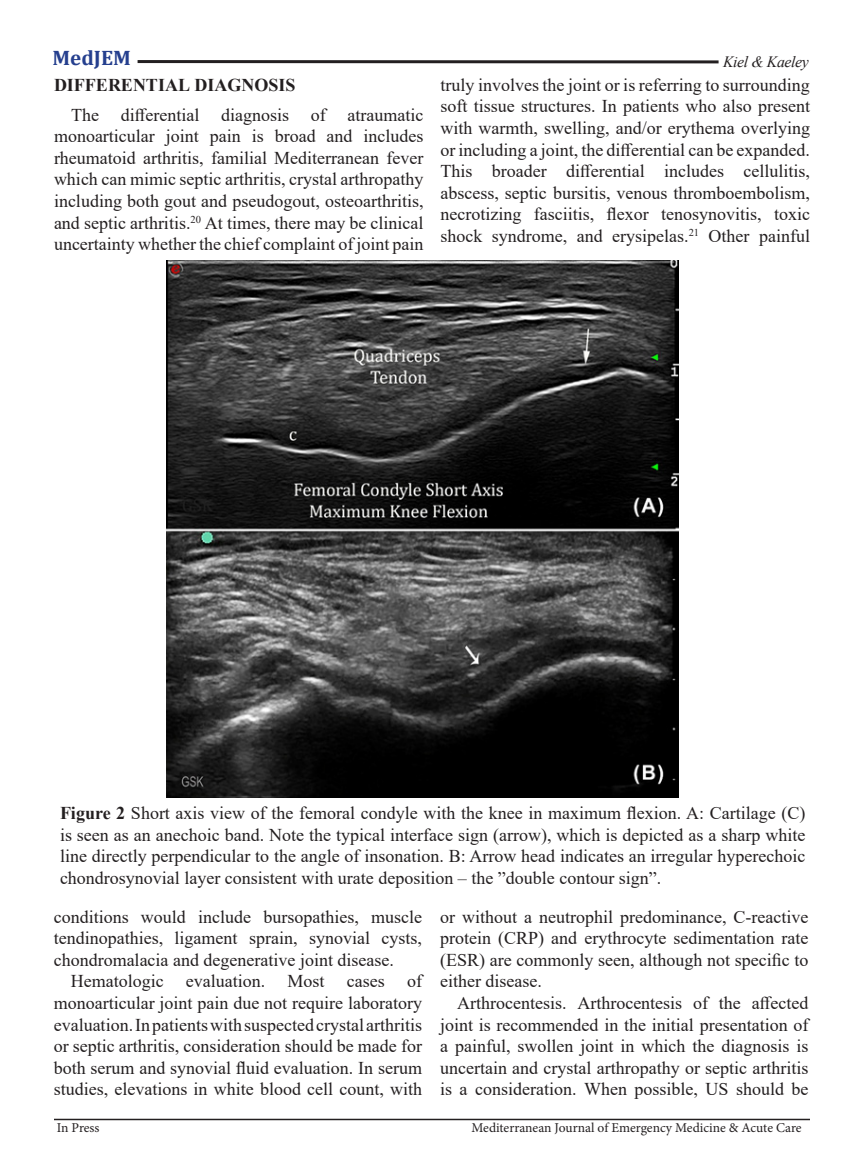
<style>
.page{position:relative;width:864px;height:1175px;background:#fff}
.page>*{position:absolute;margin:0;border:0;box-sizing:border-box;transform-origin:0 0}
.t1{font:700 21px "Cambria";color:#253f8e}
.body_final_style{font:18px/21.6px "Times New Roman";color:#231f20;text-align:justify}
.figure_caption{font:18px/21.6px "Times New Roman";color:#231f20;text-align:justify}
.level_1{font:700 18px "Times New Roman";color:#231f20}
.Body_Text{font:italic 15.75px "Times New Roman";letter-spacing:-.025em;color:#231f20}
.t2{font:13.5px "Minion Pro";letter-spacing:-.005em;color:#231f20}
.s1{font-weight:700}
</style>
<div class="page">
<hr style="left:54px;top:1119px;width:756px;height:1px;background:#231f20">
<hr style="left:138px;top:60px;width:581px;height:3px;background:#231f20">
<img style="left:166px;top:261px;width:513px;height:536px">
<p class="t1" style="left:52px;top:43px;width:80px">MedJEM</p>
<p class="level_1" style="left:54px;top:72px;width:243px">DIFFERENTIAL DIAGNOSIS</p>
<p class="body_final_style" style="left:54px;top:103px;width:371px;text-indent:17px">The differential diagnosis of atraumatic monoarticular joint pain is broad and includes rheumatoid arthritis, familial Mediterranean fever which can mimic septic arthritis, crystal arthropathy including both gout and pseudogout, osteoarthritis, and septic arthritis.<sup>20</sup> At times, there may be clinical uncertainty whether the chief complaint of joint pain</p>
<p class="Body_Text" style="left:723px;top:50px;width:87px">Kiel &amp; Kaeley</p>
<p class="body_final_style" style="left:441px;top:73px;width:371px">truly involves the joint or is referring to surrounding soft tissue structures. In patients who also present with warmth, swelling, and/or erythema overlying or including a joint, the differential can be expanded.<br>This broader differential includes cellulitis, abscess, septic bursitis, venous thromboembolism, necrotizing fasciitis, flexor tenosynovitis, toxic shock syndrome, and erysipelas.<sup>21</sup> Other painful</p>
<p class="figure_caption" style="left:60px;top:802px;width:747px"><span class="s1">Figure 2</span> Short axis view of the femoral condyle with the knee in maximum flexion. A: Cartilage (C) is seen as an anechoic band. Note the typical interface sign (arrow), which is depicted as a sharp white line directly perpendicular to the angle of insonation. B: Arrow head indicates an irregular hyperechoic chondrosynovial layer consistent with urate deposition – the ”double contour sign”.</p>
<p class="body_final_style" style="left:54px;top:905px;width:370px">conditions would include bursopathies, muscle tendinopathies, ligament sprain, synovial cysts, chondromalacia and degenerative joint disease.</p>
<p class="body_final_style" style="left:54px;top:970px;width:370px;text-indent:17px">Hematologic evaluation. Most cases of monoarticular joint pain due not require laboratory evaluation. In patients with suspected crystal arthritis or septic arthritis, consideration should be made for both serum and synovial fluid evaluation. In serum studies, elevations in white blood cell count, with</p>
<p class="body_final_style" style="left:440px;top:905px;width:370px">or without a neutrophil predominance, C-reactive protein (CRP) and erythrocyte sedimentation rate (ESR) are commonly seen, although not specific to either disease.</p>
<p class="body_final_style" style="left:440px;top:991px;width:370px;text-indent:17px">Arthrocentesis. Arthrocentesis of the affected joint is recommended in the initial presentation of a painful, swollen joint in which the diagnosis is uncertain and crystal arthropathy or septic arthritis is a consideration. When possible, US should be</p>
<p class="t2" style="left:57px;top:1119px;width:44px">In Press</p>
<p class="t2" style="left:472px;top:1119px;width:332px">Mediterranean Journal of Emergency Medicine &amp; Acute Care</p>
</div>
